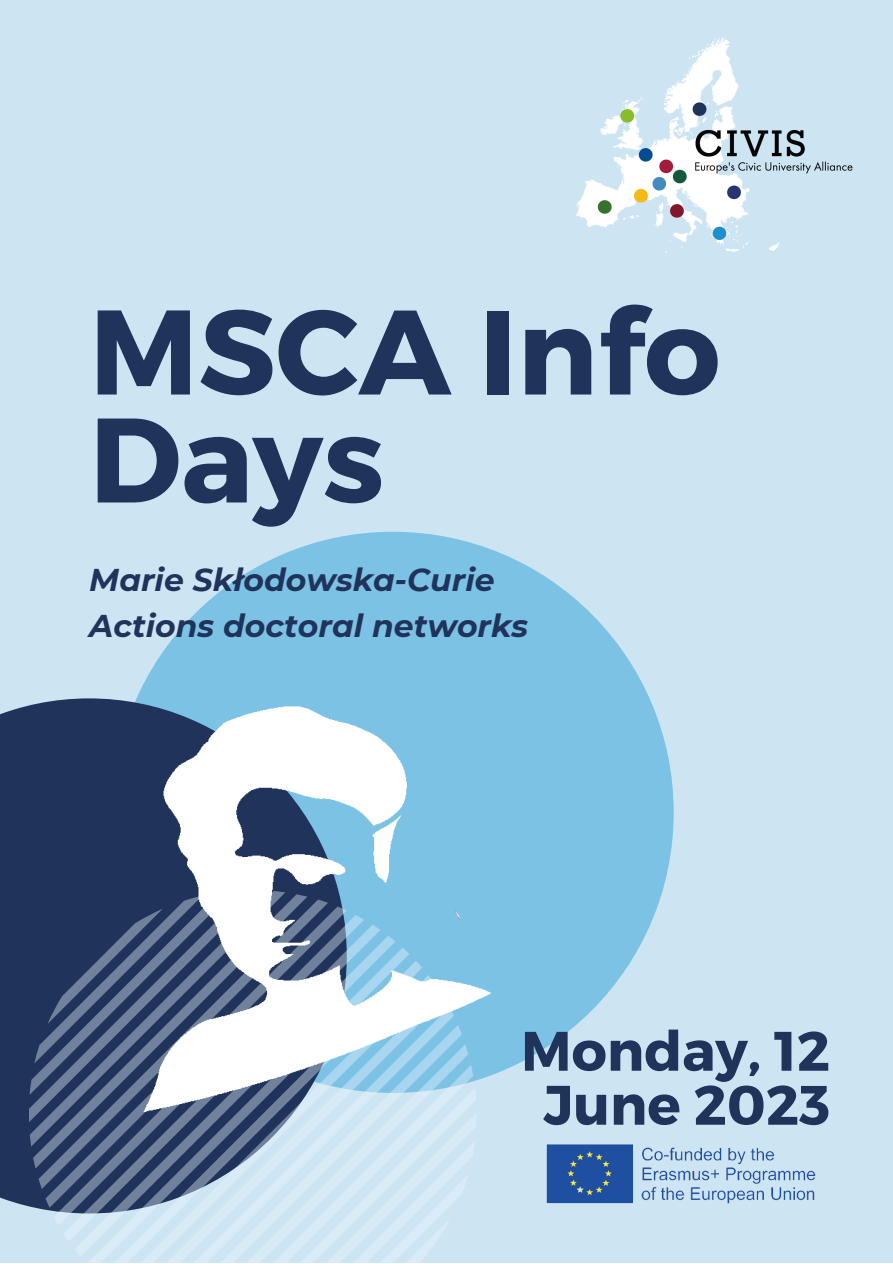
<style>
.page{position:relative;width:893px;height:1264px;background:#fff}
.page>*{position:absolute;margin:0;border:0;box-sizing:border-box;transform-origin:0 0}
.t1{font:700 119.85px/107.9px "Montserrat";color:#20335a}
.t2{font:700 55.5px/54px "Montserrat";color:#20335a;text-align:center}
.t3{font:italic 700 31.5px "Montserrat";color:#20335a}
</style>
<div class="page">
<div style="left:0;top:0;width:892px;height:1262px;background:#cde5f3"></div>
<div style="left:112px;top:532px;width:561px;height:560px;background:#7bc2e4;border-radius:50%"></div>
<div style="left:0;top:698px;width:112px;height:509px;background:#20335a"></div>
<svg style="left:29px;top:890px;width:444px;height:372px"></svg>
<img style="left:112px;top:645px;width:410px;height:503px">
<img style="left:546px;top:1144px;width:270px;height:60px">
<img style="left:576px;top:39px;width:276px;height:213px">
<p class="t1" style="left:89px;top:292px;width:632px">MSCA Info<br>Days</p>
<p class="t3" style="left:89px;top:560px;width:407px">Marie Skłodowska-Curie</p>
<p class="t3" style="left:89px;top:606px;width:440px">Actions doctoral networks</p>
<p class="t2" style="left:521px;top:1021px;width:310px">Monday, 12<br>June 2023</p>
</div>
